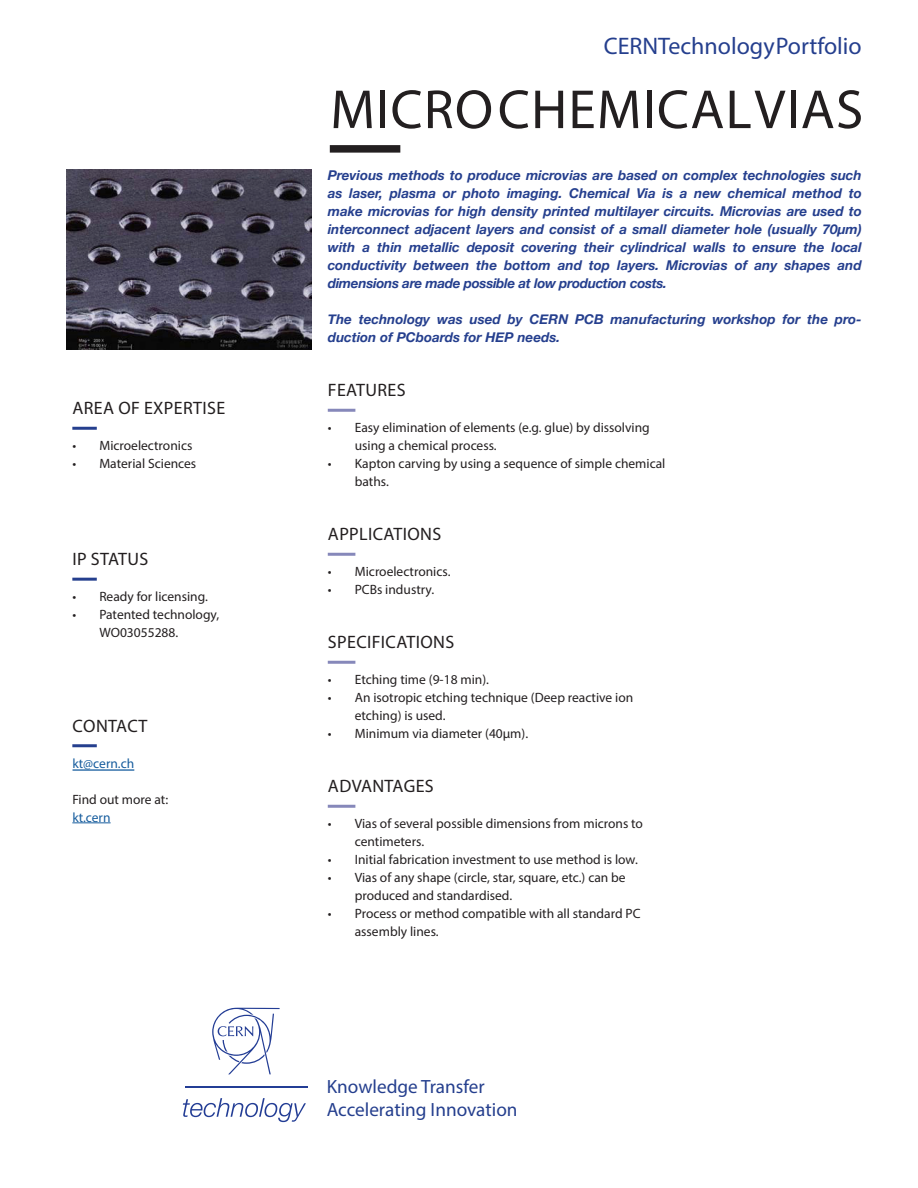
<style>
.page{position:relative;width:918px;height:1188px;background:#fff}
.page>*{position:absolute;margin:0;border:0;box-sizing:border-box;transform-origin:0 0}
.Main_title{font:55.5px "Myriad Pro";letter-spacing:.02em;color:#231f20}
.t1{font:24px "Myriad Pro";color:#253f8e}
.t2{font:19.2px "Myriad Pro";color:#253f8e}
.Intertitre{font:18px "Myriad Pro";letter-spacing:.02em;color:#231f20}
.Contact_person{font:18px "Myriad Pro";letter-spacing:.02em;color:#231f20}
.Area_of_expertise{font:18px "Myriad Pro";letter-spacing:.02em;color:#231f20}
.email{font:18px "Myriad Pro";letter-spacing:.02em;color:#231f20}
.email-2{font:13.5px/18px "Myriad Pro";color:#231f20}
.Abstract{font:italic 700 13.5px/18px "Helvetica Neue";color:#253f8e;text-align:justify}
.email-3{font:13.5px "Myriad Pro";color:#175d9e}
</style>
<div class="page">
<svg style="left:212px;top:1008px;width:68px;height:66px"></svg>
<svg style="left:183px;top:1098px;width:123px;height:24px"></svg>
<hr style="left:186px;top:1087px;width:122px;height:1px;background:#233d95">
<hr style="left:328px;top:409px;width:27px;height:3px;background:#8688ba">
<hr style="left:328px;top:553px;width:27px;height:3px;background:#8688ba">
<hr style="left:328px;top:661px;width:27px;height:3px;background:#8688ba">
<hr style="left:328px;top:805px;width:27px;height:3px;background:#8688ba">
<hr style="left:72px;top:744px;width:25px;height:3px;background:#253f8e">
<hr style="left:72px;top:823px;width:39px;height:1px;background:#175d9e">
<div style="left:330px;top:145px;width:70px;height:8px;background:#231f20"></div>
<hr style="left:72px;top:578px;width:25px;height:3px;background:#253f8e">
<hr style="left:72px;top:427px;width:25px;height:3px;background:#253f8e">
<img style="left:67px;top:170px;width:245px;height:179px">
<hr style="left:73px;top:770px;width:61px;height:1px;background:#175d9e">
<p class="Contact_person" style="left:73px;top:397px;width:154px">AREA OF EXPERTISE</p>
<p class="email-2" style="left:72px;top:436px;width:122px">• Microelectronics</p>
<p class="email-2" style="left:72px;top:454px;width:125px">• Material Sciences</p>
<p class="Area_of_expertise" style="left:73px;top:548px;width:77px">IP STATUS</p>
<p class="email-2" style="left:72px;top:587px;width:137px">• Ready for licensing.</p>
<p class="email-2" style="left:99px;top:605px;width:121px;text-indent:-27px">• Patented technology,<br>WO03055288.</p>
<p class="email" style="left:73px;top:714px;width:76px">CONTACT</p>
<p class="email-3" style="left:73px;top:755px;width:63px">kt@cern.ch</p>
<p class="email-2" style="left:72px;top:790px;width:97px">Find out more at:</p>
<p class="email-3" style="left:72px;top:809px;width:40px">kt.cern</p>
<p class="t1" style="left:604px;top:31px;width:259px">CERN Technology Portfolio</p>
<p class="Main_title" style="left:330px;top:75px;width:534px">MICRO CHEMICAL VIAS</p>
<p class="Abstract" style="left:328px;top:167px;width:536px">Previous methods to produce microvias are based on complex technologies such as laser, plasma or photo imaging. Chemical Via is a new chemical method to make microvias for high density printed multilayer circuits. Microvias are used to interconnect adjacent layers and consist of a small diameter hole (usually 70μm) with a thin metallic deposit covering their cylindrical walls to ensure the local conductivity between the bottom and top layers. Microvias of any shapes and dimensions are made possible at low production costs.</p>
<p class="Abstract" style="left:328px;top:311px;width:535px">The technology was used by CERN PCB manufacturing workshop for the pro&shy;duction of PCboards for HEP needs.</p>
<p class="Intertitre" style="left:328px;top:379px;width:79px">FEATURES</p>
<p class="email-2" style="left:355px;top:418px;width:297px;text-indent:-27px">• Easy elimination of elements (e.g. glue) by dissolving using a chemical process.</p>
<p class="email-2" style="left:355px;top:454px;width:312px;text-indent:-27px">• Kapton carving by using a sequence of simple chemical baths.</p>
<p class="Intertitre" style="left:328px;top:523px;width:115px">APPLICATIONS</p>
<p class="email-2" style="left:328px;top:562px;width:124px">• Microelectronics.</p>
<p class="email-2" style="left:328px;top:580px;width:108px">• PCBs industry.</p>
<p class="Intertitre" style="left:328px;top:631px;width:128px">SPECIFICATIONS</p>
<p class="email-2" style="left:328px;top:670px;width:163px">• Etching time (9-18 min).</p>
<p class="email-2" style="left:355px;top:688px;width:280px;text-indent:-27px">• An isotropic etching technique (Deep reactive ion etching) is used.</p>
<p class="email-2" style="left:328px;top:724px;width:202px">• Minimum via diameter (40μm).</p>
<p class="Intertitre" style="left:328px;top:775px;width:107px">ADVANTAGES</p>
<p class="email-2" style="left:355px;top:814px;width:290px;text-indent:-27px">• Vias of several possible dimensions from microns to centimeters.</p>
<p class="email-2" style="left:328px;top:850px;width:312px">• Initial fabrication investment to use method is low.</p>
<p class="email-2" style="left:355px;top:868px;width:272px;text-indent:-27px">• Vias of any shape (circle, star, square, etc.) can be produced and standardised.</p>
<p class="email-2" style="left:355px;top:904px;width:287px;text-indent:-27px">• Process or method compatible with all standard PC assembly lines.</p>
<p class="t2" style="left:327px;top:1075px;width:160px">Knowledge Transfer</p>
<p class="t2" style="left:327px;top:1098px;width:192px">Accelerating Innovation</p>
</div>
